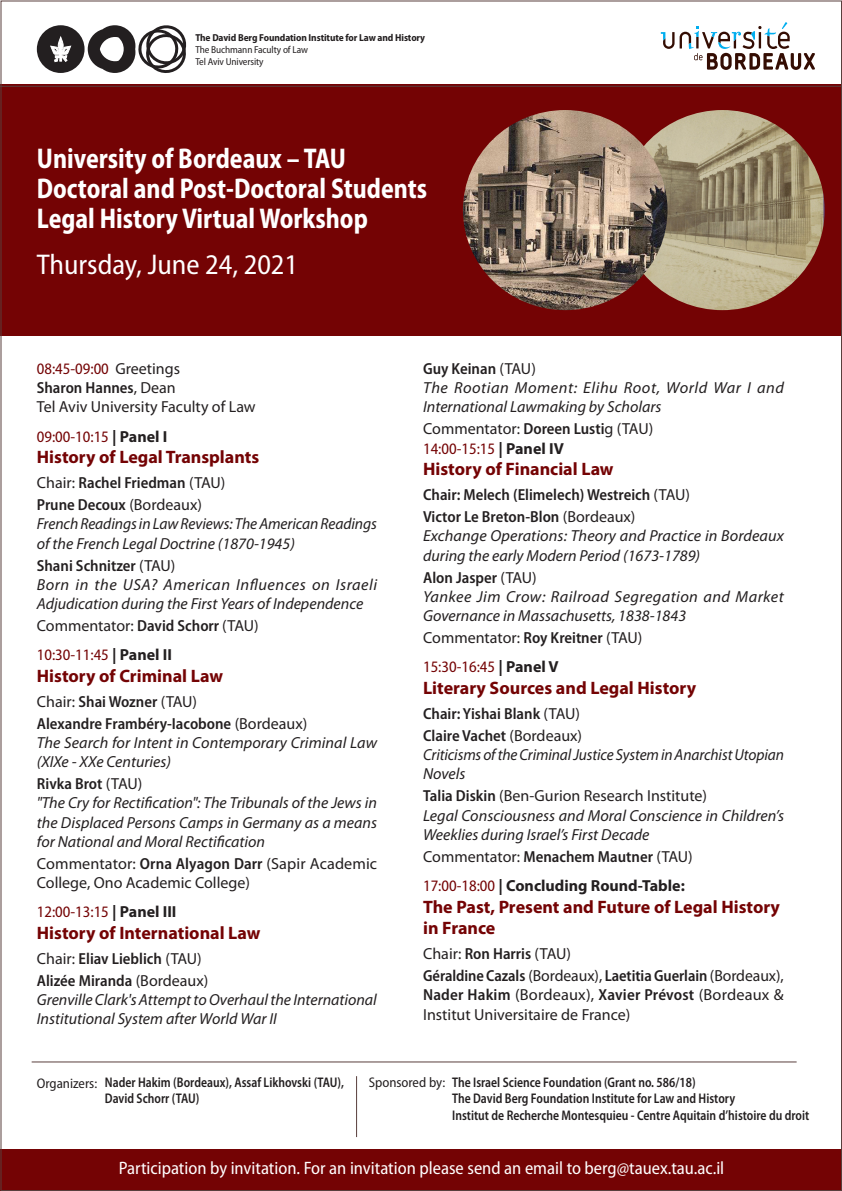
<style>
.page{position:relative;width:842px;height:1191px;background:#fff}
.page>*{position:absolute;margin:0;border:0;box-sizing:border-box;transform-origin:0 0}
.t1{font:700 semi-condensed 28.6px/30px "Myriad Pro";color:#fff;scale:.9 1}
.t2{font:semi-condensed 28.6px "Myriad Pro";color:#fff}
.t3{font:700 18px/21.6px "Myriad Pro";color:#740304}
.t4{font:semi-condensed 18px "Myriad Pro";color:#fff}
.t5{font:italic 16px/19.2px "Myriad Pro";color:#231f20}
.t6{font:16px/19.2px "Myriad Pro";color:#231f20}
.t7{font:600 semi-condensed 16px/22px "Myriad Pro";color:#231f20}
.t8{font:700 16px/29.2px "Myriad Pro";color:#231f20}
.t9{font:italic 16px/19.2px "Myriad Pro";color:#231f20;scale:.96 1}
.t10{font:semi-condensed 16px "Myriad Pro";color:#740304}
.t11{font:600 semi-condensed 14px/16.8px "Myriad Pro";color:#231f20;scale:.9 1}
.t12{font:semi-condensed 14px "Myriad Pro";color:#231f20}
.t13{font:700 semi-condensed 10.1px "Myriad Pro";letter-spacing:-.01em;color:#231f20}
.t14{font:semi-condensed 10.1px/11.8px "Myriad Pro";letter-spacing:-.01em;color:#231f20}
.s1{font-stretch:semi-condensed;color:#740304}
.s2{font-weight:600;font-stretch:semi-condensed}
.s3{font-weight:700;font-stretch:normal;color:#231f20}
.s4{font-weight:400;font-stretch:normal}
.s5{font-weight:600;font-style:normal;font-stretch:semi-condensed}
.s6{font-style:normal}
.s7{font-weight:700}
.s8{font-weight:400}
.s9{font-weight:400;font-stretch:semi-condensed;color:#740304}
</style>
<div class="page">
<div style="left:0;top:1149px;width:842px;height:42px;background:#740304"></div>
<svg style="left:661px;top:32px;width:13px;height:17px"></svg>
<svg style="left:680px;top:22px;width:135px;height:48px"></svg>
<div style="left:0;top:84px;width:842px;height:252px;background:#740304"></div>
<svg style="left:88px;top:25px;width:99px;height:48px"></svg>
<div style="left:37px;top:25px;width:48px;height:48px;background:#231f20;border-radius:50%"></div>
<svg style="left:51px;top:37px;width:20px;height:25px"></svg>
<hr style="left:32px;top:1061px;width:765px;height:1px;background:#593f3d">
<hr style="left:0;top:86px;width:842px;height:1px;background:#593f3d">
<hr style="left:356px;top:1076px;width:1px;height:61px;background:#593f3d">
<img style="left:667px;top:110px;width:158px;height:200px">
<img style="left:463px;top:110px;width:204px;height:200px">
<p class="t13" style="left:195px;top:32px;width:231px">The David Berg Foundation Institute for Law and History</p>
<p class="t14" style="left:195px;top:44px;width:114px">The Buchmann Faculty of Law<br>Tel Aviv University</p>
<h1 class="t1" style="left:37px;top:144px;width:435px">University of Bordeaux – TAU<br>Doctoral and Post-Doctoral Students<br>Legal History Virtual Workshop</h1>
<h1 class="t2" style="left:37px;top:249px;width:263px">Thursday, June 24, 2021</h1>
<p class="t6" style="left:37px;top:359px;width:220px"><span class="s1">08:45-09:00</span> Greetings<br><span class="s2">Sharon Hannes</span>, Dean<br>Tel Aviv University Faculty of Law</p>
<p class="t10" style="left:37px;top:427px;width:132px">09:00-10:15 <span class="s3">| Panel I</span></p>
<p class="t3" style="left:37px;top:446px;width:224px">History of Legal Transplants</p>
<p class="t7" style="left:37px;top:472px;width:190px"><span class="s4">Chair:</span> Rachel Friedman <span class="s4">(TAU(<br></span>Prune Decoux <span class="s4">(Bordeaux(</span></p>
<p class="t5" style="left:37px;top:514px;width:342px">FrenchReadingsinLawReviews:TheAmericanReadings of the French Legal Doctrine )1870-1945(</p>
<p class="t5" style="left:37px;top:555px;width:342px"><span class="s5">Shani Schnitzer</span> <span class="s6">(TAU(<br></span>Born in the USA? American Influences on Israeli<br>Adjudication during the First Years of Independence</p>
<p class="t6" style="left:37px;top:611px;width:223px;line-height:29.2px">Commentator: <span class="s2">David Schorr</span> (TAU(<br><span class="s1">10:30-11:45</span> <span class="s7">| Panel II</span></p>
<p class="t3" style="left:37px;top:664px;width:188px">History of Criminal Law</p>
<p class="t7" style="left:37px;top:690px;width:272px"><span class="s4">Chair:</span> Shai Wozner <span class="s4">(TAU(<br></span>Alexandre Frambéry-Iacobone <span class="s4">(Bordeaux(</span></p>
<p class="t5" style="left:37px;top:733px;width:342px">The Search for Intent in Contemporary Criminal Law (XIXe - XXe Centuries(</p>
<p class="t5" style="left:37px;top:774px;width:342px"><span class="s5">Rivka Brot</span> <span class="s6">(TAU(<br></span>"The Cry for Rectification :" The Tribunals of the Jews in the Displaced Persons Camps in Germany as a means for National and Moral Rectification</p>
<p class="t6" style="left:37px;top:853px;width:342px">Commentator: <span class="s2">Orna Alyagon Darr</span> (Sapir Academic<br>College, Ono Academic College(</p>
<p class="t10" style="left:37px;top:903px;width:141px">12:00-13:15 <span class="s3">| Panel III</span></p>
<p class="t3" style="left:37px;top:921px;width:225px">History of International Law</p>
<p class="t7" style="left:37px;top:947px;width:173px"><span class="s4">Chair:</span> Eliav Lieblich <span class="s4">(TAU(<br></span>Alizée Miranda <span class="s4">(Bordeaux(</span></p>
<p class="t5" style="left:37px;top:989px;width:342px">GrenvilleClark s' AttempttoOverhaultheInternational<br>Institutional System after World War II</p>
<p class="t5" style="left:423px;top:359px;width:362px"><span class="s5">Guy Keinan</span> <span class="s6">(TAU(<br></span>The Rootian Moment: Elihu Root, World War I and<br>International Lawmaking by Scholars</p>
<p class="t6" style="left:423px;top:419px;width:232px">Commentator: <span class="s2">Doreen Lusti</span>g (TAU(<br><span class="s1">14:00-15:15</span> <span class="s7">| Panel IV</span></p>
<p class="t3" style="left:423px;top:458px;width:192px">History of Financial Law</p>
<p class="t7" style="left:423px;top:484px;width:268px">Chair: Melech (Elimelech) Westreich <span class="s4">(TAU(<br></span>Victor Le Breton-Blon <span class="s4">(Bordeaux(</span></p>
<p class="t5" style="left:423px;top:526px;width:362px">Exchange Operations: Theory and Practice in Bordeaux during the early Modern Period )1673-1789(</p>
<p class="t5" style="left:423px;top:567px;width:362px"><span class="s5">Alon Jasper</span> <span class="s6">(TAU(<br></span>Yankee Jim Crow: Railroad Segregation and Market<br>Governance in Massachusetts, 1838-1843</p>
<p class="t6" style="left:423px;top:623px;width:221px;line-height:29.2px">Commentator: <span class="s2">Roy Kreitner</span> (TAU(<br><span class="s1">15:30-16:45</span> <span class="s7">| Panel V</span></p>
<p class="t3" style="left:423px;top:676px;width:275px">Literary Sources and Legal History</p>
<p class="t7" style="left:423px;top:702px;width:161px">Chair: Yishai Blank <span class="s4">(TAU(<br></span>Claire Vachet <span class="s4">(Bordeaux(</span></p>
<p class="t9" style="left:423px;top:745px;width:377px">CriticismsoftheCriminalJusticeSysteminAnarchistUtopian<br>Novels</p>
<p class="t5" style="left:423px;top:786px;width:362px"><span class="s5">Talia Diskin</span> <span class="s6">(Ben-Gurion Research Institute(<br></span>Legal Consciousness and Moral Conscience in Childrens’<br>Weeklies during Israels’ First Decade</p>
<p class="t8" style="left:423px;top:841px;width:271px"><span class="s8">Commentator:</span> <span class="s2">Menachem Mautner</span> <span class="s8">(TAU(<br></span><span class="s9">17:00-18:00</span> | Concluding Round-Table:</p>
<p class="t3" style="left:423px;top:895px;width:358px">The Past, Present and Future of Legal History in France</p>
<p class="t7" style="left:423px;top:943px;width:362px"><span class="s4">Chair:</span> Ron Harris <span class="s4">(TAU(<br></span>GéraldineCazals <span class="s4">(Bordeaux ,)</span> LaetitiaGuerlain <span class="s4">(Bordeaux ,(</span></p>
<p class="t6" style="left:423px;top:985px;width:362px"><span class="s2">Nader Hakim</span> (Bordeaux ,) <span class="s2">Xavier Prévost</span> (Bordeaux &amp;<br>Institut Universitaire de France(</p>
<p class="t12" style="left:37px;top:1075px;width:62px">Organizers:</p>
<p class="t11" style="left:105px;top:1073px;width:267px">Nader Hakim (Bordeaux ,) Assaf Likhovski (TAU ,(<br>David Schorr (TAU(</p>
<p class="t12" style="left:369px;top:1074px;width:78px">Sponsored by:</p>
<p class="t11" style="left:452px;top:1073px;width:398px">The Israel Science Foundation (Grant no. 586/18(<br>The David Berg Foundation Institute for Law and History<br>Institut de Recherche Montesquieu - Centre Aquitain ’d histoire du droit</p>
<p class="t4" style="left:119px;top:1158px;width:607px">Participation by invitation. For an invitation please send an email to berg@tauex.tau.ac i l.</p>
</div>
